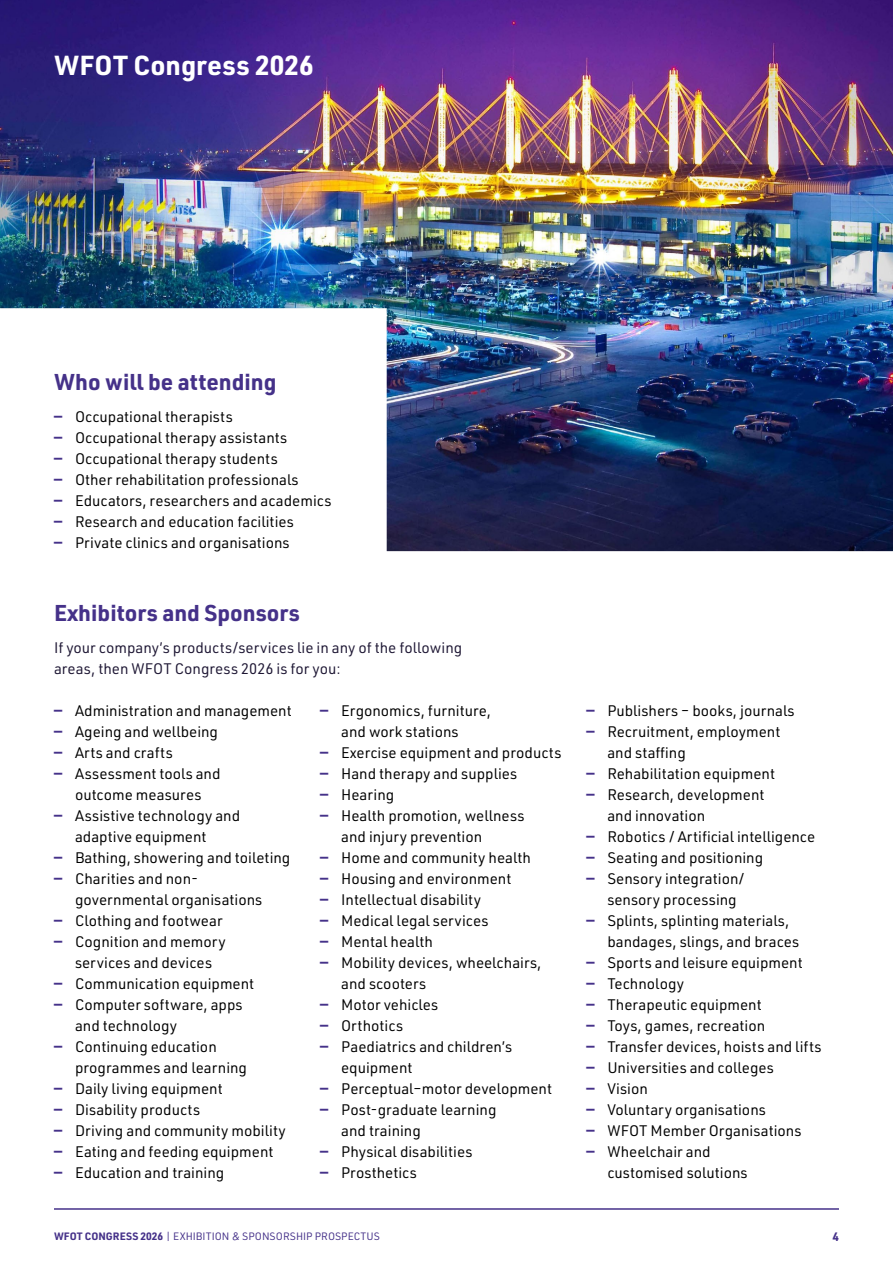
<style>
.page{position:relative;width:893px;height:1263px;background:#fff}
.page>*{position:absolute;margin:0;border:0;box-sizing:border-box;transform-origin:0 0}
.t1{font:700 27px "URWDIN";letter-spacing:.005em;color:#fff}
.t2{font:700 22.5px "URWDIN";color:#453189}
.t3{font:15px/21px "URWDIN";color:#000}
.t4{font:15px/21px "URWDIN";color:#1e1734}
.t5{font:700 12px "URWDIN";color:#453189}
.t6{font:10.5px "URWDIN";color:#453189}
.s1{font-weight:700;color:#453189}
.s2{font-weight:700}
</style>
<div class="page">
<img style="left:0;top:0;width:893px;height:551px">
<hr style="left:54px;top:1208px;width:785px;height:2px;background:#453189">
<h1 class="t1" style="left:54px;top:47px;width:261px">WFOT Congress 2026</h1>
<h2 class="t2" style="left:54px;top:366px;width:224px">Who will be attending</h2>
<p class="t3" style="left:54px;top:405px;width:180px"><span class="s1">—</span> Occupational therapists</p>
<p class="t3" style="left:54px;top:426px;width:235px"><span class="s1">—</span> Occupational therapy assistants</p>
<p class="t3" style="left:54px;top:447px;width:225px"><span class="s1">—</span> Occupational therapy students</p>
<p class="t3" style="left:54px;top:468px;width:246px"><span class="s1">—</span> Other rehabilitation professionals</p>
<p class="t3" style="left:54px;top:489px;width:279px"><span class="s1">—</span> Educators, researchers and academics</p>
<p class="t3" style="left:54px;top:510px;width:241px"><span class="s1">—</span> Research and education facilities</p>
<p class="t3" style="left:54px;top:531px;width:237px"><span class="s1">—</span> Private clinics and organisations</p>
<h2 class="t2" style="left:54px;top:597px;width:248px">Exhibitors and Sponsors</h2>
<p class="t4" style="left:54px;top:636px;width:410px">If your company’s products/services lie in any of the following areas, then WFOT Congress 2026 is for you:</p>
<p class="t3" style="left:54px;top:699px;width:239px"><span class="s1">—</span> Administration and management</p>
<p class="t3" style="left:54px;top:720px;width:166px"><span class="s1">—</span> Ageing and wellbeing</p>
<p class="t3" style="left:54px;top:741px;width:120px"><span class="s1">—</span> Arts and crafts</p>
<p class="t3" style="left:54px;top:762px;width:168px;text-align:center"><span class="s1">—</span> Assessment tools and outcome measures</p>
<p class="t3" style="left:75px;top:804px;width:167px;text-indent:-21px"><span class="s1">—</span> Assistive technology and adaptive equipment</p>
<p class="t3" style="left:54px;top:846px;width:238px"><span class="s1">—</span> Bathing, showering and toileting</p>
<p class="t3" style="left:75px;top:867px;width:189px;text-indent:-21px"><span class="s1">—</span> Charities and non&shy;governmental organisations</p>
<p class="t3" style="left:54px;top:909px;width:170px"><span class="s1">—</span> Clothing and footwear</p>
<p class="t3" style="left:54px;top:930px;width:173px;text-align:center"><span class="s1">—</span> Cognition and memory services and devices</p>
<p class="t3" style="left:54px;top:972px;width:202px"><span class="s1">—</span> Communication equipment</p>
<p class="t3" style="left:75px;top:993px;width:169px;text-indent:-21px"><span class="s1">—</span> Computer software, apps and technology</p>
<p class="t3" style="left:75px;top:1035px;width:174px;text-indent:-21px"><span class="s1">—</span> Continuing education programmes and learning</p>
<p class="t3" style="left:54px;top:1077px;width:170px"><span class="s1">—</span> Daily living equipment</p>
<p class="t3" style="left:54px;top:1098px;width:148px"><span class="s1">—</span> Disability products</p>
<p class="t3" style="left:54px;top:1119px;width:233px"><span class="s1">—</span> Driving and community mobility</p>
<p class="t3" style="left:54px;top:1140px;width:221px"><span class="s1">—</span> Eating and feeding equipment</p>
<p class="t3" style="left:54px;top:1161px;width:172px"><span class="s1">—</span> Education and training</p>
<p class="t3" style="left:341px;top:699px;width:151px;text-indent:-21px"><span class="s1">—</span> Ergonomics, furniture, and work stations</p>
<p class="t3" style="left:320px;top:741px;width:243px"><span class="s1">—</span> Exercise equipment and products</p>
<p class="t3" style="left:320px;top:762px;width:199px"><span class="s1">—</span> Hand therapy and supplies</p>
<p class="t3" style="left:320px;top:783px;width:76px"><span class="s1">—</span> Hearing</p>
<p class="t3" style="left:341px;top:804px;width:185px;text-indent:-21px"><span class="s1">—</span> Health promotion, wellness and injury prevention</p>
<p class="t3" style="left:320px;top:846px;width:212px"><span class="s1">—</span> Home and community health</p>
<p class="t3" style="left:320px;top:867px;width:193px"><span class="s1">—</span> Housing and environment</p>
<p class="t3" style="left:320px;top:888px;width:162px"><span class="s1">—</span> Intellectual disability</p>
<p class="t3" style="left:320px;top:909px;width:170px"><span class="s1">—</span> Medical legal services</p>
<p class="t3" style="left:320px;top:930px;width:114px"><span class="s1">—</span> Mental health</p>
<p class="t3" style="left:341px;top:951px;width:202px;text-indent:-21px"><span class="s1">—</span> Mobility devices, wheelchairs, and scooters</p>
<p class="t3" style="left:320px;top:993px;width:120px"><span class="s1">—</span> Motor vehicles</p>
<p class="t3" style="left:320px;top:1014px;width:85px"><span class="s1">—</span> Orthotics</p>
<p class="t3" style="left:341px;top:1035px;width:173px;text-indent:-21px"><span class="s1">—</span> Paediatrics and children’s equipment</p>
<p class="t3" style="left:320px;top:1077px;width:233px"><span class="s1">—</span> Perceptual–motor development</p>
<p class="t3" style="left:341px;top:1098px;width:157px;text-indent:-21px"><span class="s1">—</span> Post-graduate learning and training</p>
<p class="t3" style="left:320px;top:1140px;width:154px"><span class="s1">—</span> Physical disabilities</p>
<p class="t3" style="left:320px;top:1161px;width:98px"><span class="s1">—</span> Prosthetics</p>
<p class="t3" style="left:586px;top:699px;width:210px"><span class="s1">—</span> Publishers – books, journals</p>
<p class="t3" style="left:607px;top:720px;width:175px;text-indent:-21px"><span class="s1">—</span> Recruitment, employment and staffing</p>
<p class="t3" style="left:586px;top:762px;width:190px"><span class="s1">—</span> Rehabilitation equipment</p>
<p class="t3" style="left:607px;top:783px;width:159px;text-indent:-21px"><span class="s1">—</span> Research, development and innovation</p>
<p class="t3" style="left:586px;top:825px;width:230px"><span class="s1">—</span> Robotics / Artificial intelligence</p>
<p class="t3" style="left:586px;top:846px;width:178px"><span class="s1">—</span> Seating and positioning</p>
<p class="t3" style="left:607px;top:867px;width:139px;text-indent:-21px"><span class="s1">—</span> Sensory integration/ sensory processing</p>
<p class="t3" style="left:607px;top:909px;width:194px;text-indent:-21px"><span class="s1">—</span> Splints, splinting materials, bandages, slings, and braces</p>
<p class="t3" style="left:586px;top:951px;width:218px"><span class="s1">—</span> Sports and leisure equipment</p>
<p class="t3" style="left:586px;top:972px;width:99px"><span class="s1">—</span> Technology</p>
<p class="t3" style="left:586px;top:993px;width:177px"><span class="s1">—</span> Therapeutic equipment</p>
<p class="t3" style="left:586px;top:1014px;width:180px"><span class="s1">—</span> Toys, games, recreation</p>
<p class="t3" style="left:586px;top:1035px;width:237px"><span class="s1">—</span> Transfer devices, hoists and lifts</p>
<p class="t3" style="left:586px;top:1056px;width:189px"><span class="s1">—</span> Universities and colleges</p>
<p class="t3" style="left:586px;top:1077px;width:63px"><span class="s1">—</span> Vision</p>
<p class="t3" style="left:586px;top:1098px;width:181px"><span class="s1">—</span> Voluntary organisations</p>
<p class="t3" style="left:586px;top:1119px;width:217px"><span class="s1">—</span> WFOT Member Organisations</p>
<p class="t3" style="left:607px;top:1140px;width:142px;text-indent:-21px"><span class="s1">—</span> Wheelchair and customised solutions</p>
<p class="t6" style="left:54px;top:1229px;width:327px"><span class="s2">WFOT CONGRESS 2026</span> | EXHIBITION &amp; SPONSORSHIP PROSPECTUS</p>
<p class="t5" style="left:832px;top:1228px;width:8px">4</p>
</div>
